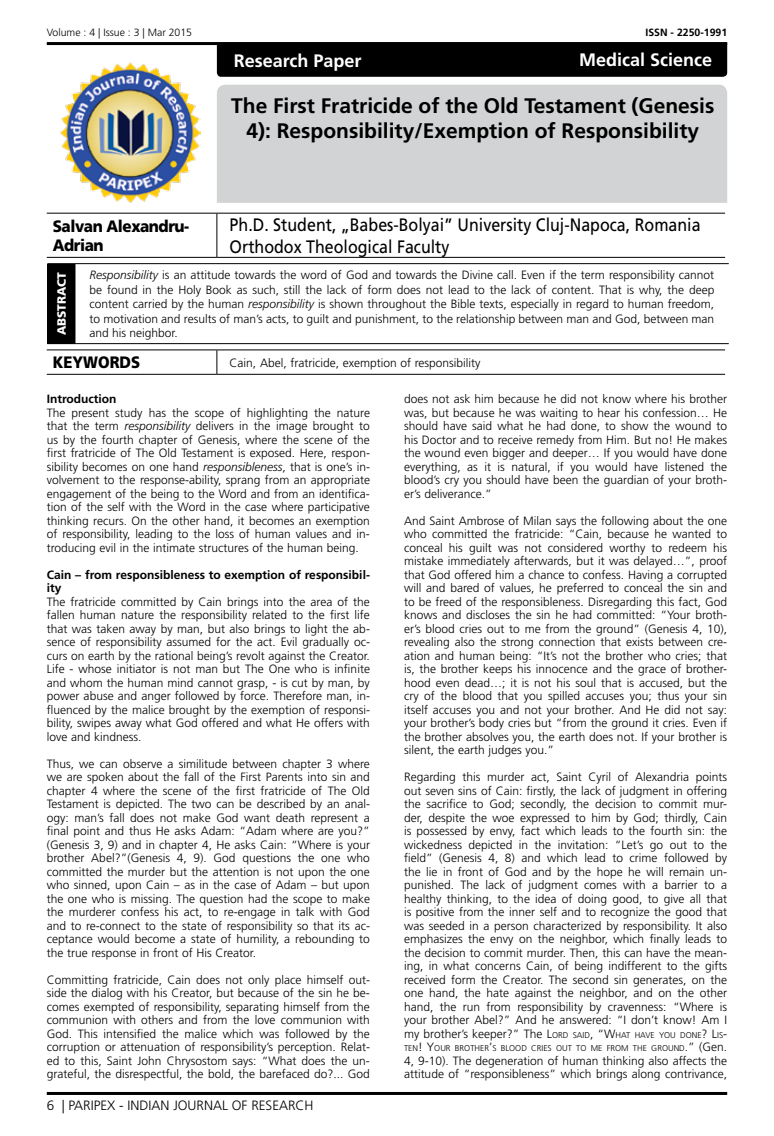
<style>
.page{position:relative;width:774px;height:1136px;background:#fff}
.page>*{position:absolute;margin:0;border:0;box-sizing:border-box;transform-origin:0 0}
.t1{font:700 21px/25.2px "Frutiger LT Std";color:#000;text-align:center}
.t2{font:18px/21.6px "Frutiger LT Std";color:#000;scale:.89 1}
.t3{font:700 18px "Frutiger LT Std";color:#fff}
.t4{font:900 16.5px/19.8px "Frutiger LT Std";letter-spacing:-.03em;color:#000;scale:.92 1}
.t5{font:900 16.5px "Frutiger LT Std";color:#000;scale:.9 1}
.t6{font:300 13.5px "Frutiger LT Std";color:#000}
.t7{font:300 12px/13.5px "Frutiger LT Std";color:#000;text-align:justify}
.t8{font:700 12px/13.5px "Frutiger LT Std";color:#000}
.t9{font:900 12px "Frutiger LT Std";color:#fff}
.t10{font:300 10.5px "Frutiger LT Std";color:#000}
.t11{font:700 10.5px "Frutiger LT Std";color:#000}
.t12{font:300 8.4px/13.5px "Frutiger LT Std";color:#000}
.s1{font-style:italic}
.s2{font-size:12px}
</style>
<div class="page">
<hr style="left:47px;top:42px;width:680px;height:3px;background:#000">
<hr style="left:47px;top:1091px;width:680px;height:3px;background:#000">
<div style="left:217px;top:85px;width:510px;height:118px;background:#d1d3d4"></div>
<div style="left:217px;top:45px;width:510px;height:32px;background:#000"></div>
<img style="left:61px;top:63px;width:139px;height:140px">
<hr style="left:47px;top:213px;width:170px;height:1px;background:#000">
<hr style="left:217px;top:213px;width:508px;height:1px;background:#000">
<hr style="left:216px;top:213px;width:1px;height:44px;background:#000">
<hr style="left:47px;top:257px;width:170px;height:1px;background:#000">
<hr style="left:217px;top:257px;width:508px;height:1px;background:#000">
<div style="left:48px;top:263px;width:27px;height:80px;background:#000"></div>
<hr style="left:47px;top:264px;width:1px;height:79px;background:#000">
<svg style="left:47px;top:263px;width:28px;height:1px"></svg>
<hr style="left:75px;top:263px;width:654px;height:1px;background:#000">
<hr style="left:75px;top:264px;width:1px;height:79px;background:#000">
<svg style="left:47px;top:343px;width:28px;height:1px"></svg>
<hr style="left:75px;top:343px;width:654px;height:1px;background:#000">
<hr style="left:47px;top:349px;width:170px;height:1px;background:#000">
<hr style="left:217px;top:349px;width:508px;height:1px;background:#000">
<svg style="left:216px;top:350px;width:1px;height:24px"></svg>
<hr style="left:47px;top:374px;width:170px;height:1px;background:#000">
<hr style="left:217px;top:374px;width:508px;height:1px;background:#000">
<p class="t10" style="left:47px;top:27px;width:147px">Volume : 4 | Issue : 3 | Mar 2015</p>
<p class="t11" style="left:645px;top:27px;width:83px">ISSN - 2250-1991</p>
<h2 class="t3" style="left:579px;top:49px;width:135px">Medical Science</h2>
<h2 class="t3" style="left:234px;top:50px;width:129px">Research Paper</h2>
<h1 class="t1" style="left:231px;top:93px;width:485px">The First Fratricide of the Old Testament (Genesis<br>4): Responsibility/Exemption of Responsibility</h1>
<h3 class="t4" style="left:53px;top:216px;width:150px">Salvan Alexandru-<br>Adrian</h3>
<h2 class="t2" style="left:230px;top:214px;width:531px">Ph.D. Student, „Babes-Bolyai” University Cluj-Napoca, Romania<br>Orthodox Theological Faculty</h2>
<p class="t9" style="left:54px;top:335px;width:65px;rotate:-90deg">ABSTRACT</p>
<p class="t7" style="left:89px;top:268px;width:626px;line-height:14.4px"><span class="s1">Responsibility</span> is an attitude towards the word of God and towards the Divine call. Even if the term responsibility cannot be found in the Holy Book as such, still the lack of form does not lead to the lack of content. That is why, the deep content carried by the human <span class="s1">responsibility</span> is shown throughout the Bible texts, especially in regard to human freedom, to motivation and results of man’s acts, to guilt and punishment, to the relationship between man and God, between man and his neighbor.</p>
<h3 class="t5" style="left:53px;top:352px;width:99px">KEYWORDS</h3>
<p class="t7" style="left:230px;top:356px;width:252px">Cain, Abel, fratricide, exemption of responsibility</p>
<p class="t8" style="left:47px;top:392px;width:71px">Introduction</p>
<p class="t7" style="left:47px;top:406px;width:325px">The present study has the scope of highlighting the nature that the term <span class="s1">responsibility</span> delivers in the image brought to us by the fourth chapter of Genesis, where the scene of the first fratricide of The Old Testament is exposed. Here, respon&shy;sibility becomes on one hand <span class="s1">responsibleness</span>, that is one’s in&shy;volvement to the response-ability, sprang from an appropriate engagement of the being to the Word and from an identifica&shy;tion of the self with the Word in the case where participative thinking recurs. On the other hand, it becomes an exemption of responsibility, leading to the loss of human values and in&shy;troducing evil in the intimate structures of the human being.</p>
<p class="t8" style="left:47px;top:567px;width:325px">Cain – from responsibleness to exemption of responsibil&shy;ity</p>
<p class="t7" style="left:47px;top:595px;width:325px">The fratricide committed by Cain brings into the area of the fallen human nature the responsibility related to the first life that was taken away by man, but also brings to light the ab&shy;sence of responsibility assumed for the act. Evil gradually oc&shy;curs on earth by the rational being’s revolt against the Creator.<br>Life - whose initiator is not man but The One who is infinite and whom the human mind cannot grasp, - is cut by man, by power abuse and anger followed by force. Therefore man, in&shy;fluenced by the malice brought by the exemption of responsi&shy;bility, swipes away what God offered and what He offers with love and kindness.</p>
<p class="t7" style="left:47px;top:757px;width:325px">Thus, we can observe a similitude between chapter 3 where we are spoken about the fall of the First Parents into sin and chapter 4 where the scene of the first fratricide of The Old Testament is depicted. The two can be described by an anal&shy;ogy: man’s fall does not make God want death represent a final point and thus He asks Adam: “Adam where are you?” (Genesis 3, 9) and in chapter 4, He asks Cain: “Where is your brother Abel?”(Genesis 4, 9). God questions the one who committed the murder but the attention is not upon the one who sinned, upon Cain – as in the case of Adam – but upon the one who is missing. The question had the scope to make the murderer confess his act, to re-engage in talk with God and to re-connect to the state of responsibility so that its ac&shy;ceptance would become a state of humility, a rebounding to the true response in front of His Creator.</p>
<p class="t7" style="left:47px;top:973px;width:325px">Committing fratricide, Cain does not only place himself out&shy;side the dialog with his Creator, but because of the sin he be&shy;comes exempted of responsibility, separating himself from the communion with others and from the love communion with God. This intensified the malice which was followed by the corruption or attenuation of responsibility’s perception. Relat&shy;ed to this, Saint John Chrysostom says: “What does the un&shy;grateful, the disrespectful, the bold, the barefaced do?... God</p>
<p class="t7" style="left:404px;top:392px;width:325px">does not ask him because he did not know where his brother was, but because he was waiting to hear his confession… He should have said what he had done, to show the wound to his Doctor and to receive remedy from Him. But no! He makes the wound even bigger and deeper… If you would have done everything, as it is natural, if you would have listened the blood’s cry you should have been the guardian of your broth&shy;er’s deliverance.”</p>
<p class="t7" style="left:404px;top:514px;width:325px">And Saint Ambrose of Milan says the following about the one who committed the fratricide: “Cain, because he wanted to conceal his guilt was not considered worthy to redeem his mistake immediately afterwards, but it was delayed…”, proof that God offered him a chance to confess. Having a corrupted will and bared of values, he preferred to conceal the sin and to be freed of the responsibleness. Disregarding this fact, God knows and discloses the sin he had committed: “Your broth&shy;er’s blood cries out to me from the ground” (Genesis 4, 10), revealing also the strong connection that exists between cre&shy;ation and human being: “It’s not the brother who cries; that is, the brother keeps his innocence and the grace of brother&shy;hood even dead…; it is not his soul that is accused, but the cry of the blood that you spilled accuses you; thus your sin itself accuses you and not your brother. And He did not say: your brother’s body cries but “from the ground it cries. Even if the brother absolves you, the earth does not. If your brother is silent, the earth judges you.”</p>
<p class="t7" style="left:404px;top:770px;width:325px">Regarding this murder act, Saint Cyril of Alexandria points out seven sins of Cain: firstly, the lack of judgment in offering the sacrifice to God; secondly, the decision to commit mur&shy;der, despite the woe expressed to him by God; thirdly, Cain is possessed by envy, fact which leads to the fourth sin: the wickedness depicted in the invitation: “Let’s go out to the field” (Genesis 4, 8) and which lead to crime followed by the lie in front of God and by the hope he will remain un&shy;punished. The lack of judgment comes with a barrier to a healthy thinking, to the idea of doing good, to give all that is positive from the inner self and to recognize the good that was seeded in a person characterized by responsibility. It also emphasizes the envy on the neighbor, which finally leads to the decision to commit murder. Then, this can have the mean&shy;ing, in what concerns Cain, of being indifferent to the gifts received form the Creator. The second sin generates, on the one hand, the hate against the neighbor, and on the other hand, the run from responsibility by cravenness: “Where is your brother Abel?” And he answered: “I don’t know! Am I</p>
<p class="t12" style="left:404px;top:1028px;width:325px"><span class="s2">my brother’s keeper?” The</span> <span class="s2">L</span>ORD SAID<span class="s2">, “W</span>HAT HAVE YOU DONE<span class="s2">? L</span>IS<span class="s2">-<br></span>TEN<span class="s2">! Y</span>OUR BROTHER<span class="s2">’</span>S BLOOD CRIES OUT TO ME FROM THE GROUND<span class="s2">.</span><span class="s2">” (Gen.</span></p>
<p class="t7" style="left:404px;top:1054px;width:325px">4, 9-10). The degeneration of human thinking also affects the attitude of “responsibleness” which brings along contrivance,</p>
<p class="t6" style="left:47px;top:1097px;width:268px">6 | PARIPEX - INDIAN JOURNAL OF RESEARCH</p>
</div>
